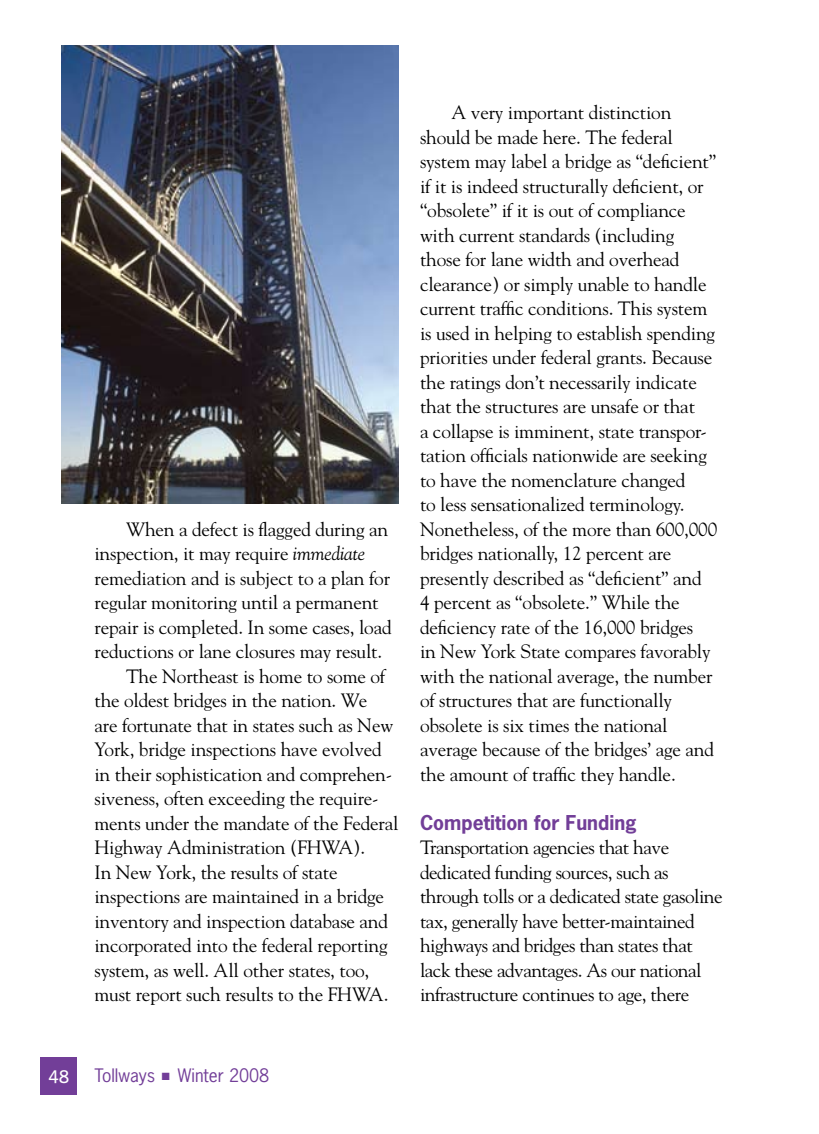
<style>
.page{position:relative;width:819px;height:1134px;background:#fff}
.page>*{position:absolute;margin:0;border:0;box-sizing:border-box;transform-origin:0 0}
.t1{font:19.25px/24.5px "Goudy";letter-spacing:-.01em;color:#000}
.t2{font:700 19.25px "News Gothic";color:#723e98}
.t3{font:17.5px "News Gothic";color:#723e98}
.t4{font:600 17.5px "News Gothic BT";color:#fff}
.s1{font-style:italic}
</style>
<div class="page">
<div style="left:41px;top:1058px;width:36px;height:37px;background:#723e98"></div>
<img style="left:61px;top:46px;width:338px;height:458px">
<p class="t1" style="left:126px;top:516px;width:264px">When a defect is flagged during an</p>
<p class="t1" style="left:95px;top:540px;width:272px">inspection, it may require <span class="s1">immediate</span></p>
<p class="t1" style="left:95px;top:565px;width:297px">remediation and is subject to a plan for</p>
<p class="t1" style="left:95px;top:590px;width:286px">regular monitoring until a permanent</p>
<p class="t1" style="left:95px;top:614px;width:299px">repair is completed. In some cases, load</p>
<p class="t1" style="left:95px;top:639px;width:289px">reductions or lane closures may result.</p>
<p class="t1" style="left:126px;top:663px;width:261px">The Northeast is home to some of</p>
<p class="t1" style="left:95px;top:688px;width:274px">the oldest bridges in the nation. We</p>
<p class="t1" style="left:95px;top:712px;width:300px">are fortunate that in states such as New</p>
<p class="t1" style="left:95px;top:737px;width:289px">York, bridge inspections have evolved</p>
<p class="t1" style="left:95px;top:761px;width:299px">in their sophistication and comprehen-</p>
<p class="t1" style="left:95px;top:786px;width:286px">siveness, often exceeding the require-</p>
<p class="t1" style="left:95px;top:810px;width:306px">ments under the mandate of the Federal</p>
<p class="t1" style="left:95px;top:835px;width:272px">Highway Administration (FHWA).</p>
<p class="t1" style="left:95px;top:859px;width:245px">In New York, the results of state</p>
<p class="t1" style="left:95px;top:884px;width:291px">inspections are maintained in a bridge</p>
<p class="t1" style="left:95px;top:908px;width:295px">inventory and inspection database and</p>
<p class="t1" style="left:95px;top:933px;width:295px">incorporated into the federal reporting</p>
<p class="t1" style="left:95px;top:957px;width:276px">system, as well. All other states, too,</p>
<p class="t1" style="left:95px;top:982px;width:295px">must report such results to the FHWA.</p>
<p class="t1" style="left:420px;top:100px;width:299px;text-indent:31px">A very important distinction should be made here. The federal system may label a bridge as “deficient” if it is indeed structurally deficient, or “obsolete” if it is out of compliance with current standards (including those for lane width and overhead clearance) or simply unable to handle current traffic conditions. This system is used in helping to establish spending priorities under federal grants. Because the ratings don’t necessarily indicate that the structures are unsafe or that<br>a collapse is imminent, state transpor&shy;tation officials nationwide are seeking to have the nomenclature changed<br>to less sensationalized terminology.<br>Nonetheless, of the more than 600,000 bridges nationally, 12 percent are presently described as “deficient” and<br>4 percent as “obsolete.” While the deficiency rate of the 16,000 bridges<br>in New York State compares favorably with the national average, the number of structures that are functionally obsolete is six times the national average because of the bridges’ age and the amount of traffic they handle.</p>
<p class="t2" style="left:420px;top:810px;width:218px">Competition for Funding</p>
<p class="t1" style="left:420px;top:835px;width:304px">Transportation agencies that have dedicated funding sources, such as through tolls or a dedicated state gasoline tax, generally have better-maintained highways and bridges than states that lack these advantages. As our national infrastructure continues to age, there</p>
<p class="t4" style="left:49px;top:1066px;width:22px">48</p>
<p class="t3" style="left:94px;top:1064px;width:176px">Tollways ■ Winter 2008</p>
</div>
